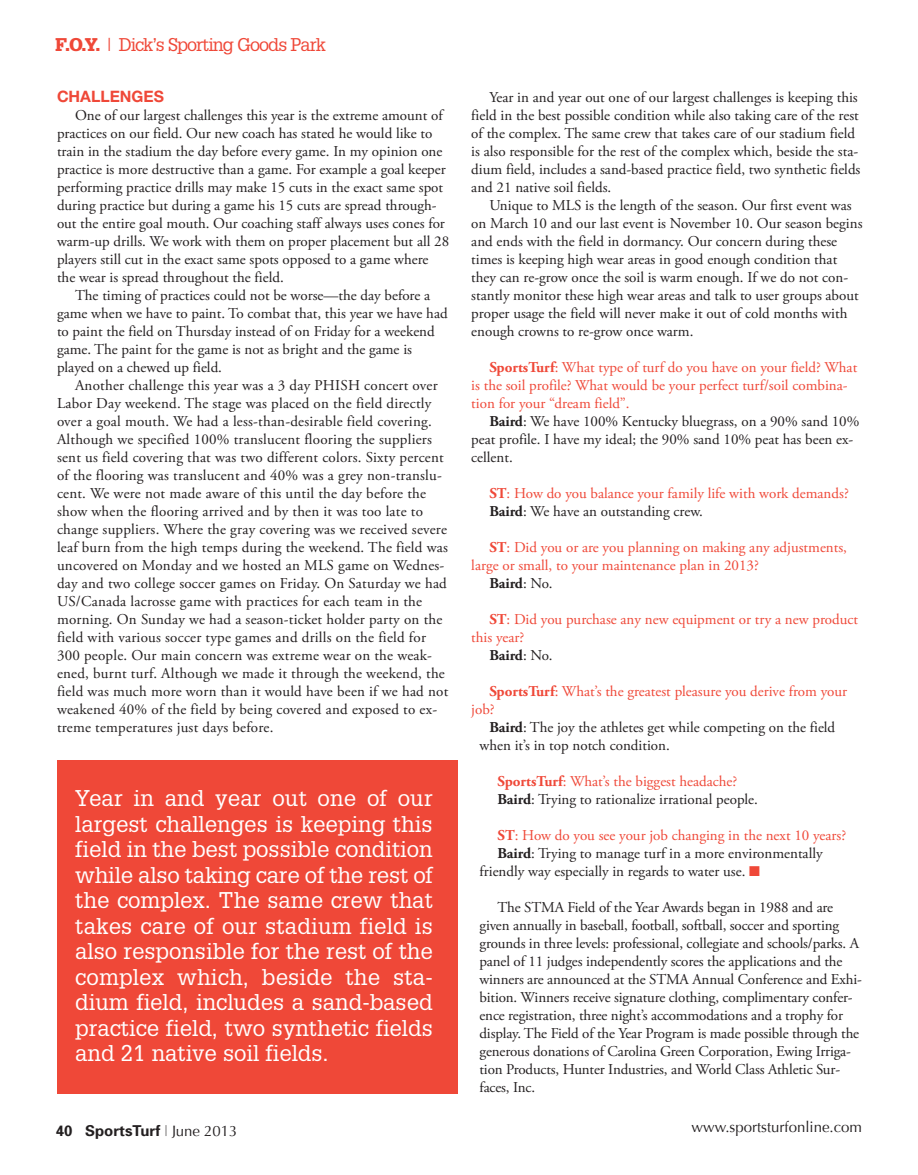
<style>
.page{position:relative;width:918px;height:1175px;background:#fff}
.page>*{position:absolute;margin:0;border:0;box-sizing:border-box;transform-origin:0 0}
.t1{font:22.2px/25.5px "Glypha";color:#fff;text-align:justify}
.t2{font:18px "Glypha";letter-spacing:-.05em;color:#ef4838}
.t3{font:700 15.75px "Helvetica Neue";color:#ef4838}
.t4{font:15px/18px "Adobe Garamond Pro";color:#231f20}
.t5{font:15px/18px "Adobe Garamond Pro";color:#ef4838}
.t6{font:15px "Optima";color:#231f20}
.t7{font:700 15px "Univers";color:#231f20}
.t8{font:700 15px "Adobe Garamond Pro";letter-spacing:-.005em;color:#231f20}
.s1{font-weight:900}
.s2{font-weight:700}
.s3{font-weight:700;color:#231f20}
.s4{color:#231f20}
.s5{font-weight:400}
.s6{font-weight:700;color:#ef4838}
.s7{color:#ef4838}
.s8{font-weight:100;font-stretch:ultra-condensed}
.s9{font-family:"Optima";font-weight:400}
</style>
<div class="page">
<div style="left:57px;top:760px;width:400px;height:333px;background:#ef4838"></div>
<p class="t2" style="left:55px;top:34px;width:272px"><span class="s1">F.O.Y.</span> | Dick’s Sporting Goods Park</p>
<p class="t3" style="left:57px;top:91px;width:108px">CHALLENGES</p>
<p class="t4" style="left:75px;top:108px;width:369px">One of our largest challenges this year is the extreme amount of</p>
<p class="t4" style="left:57px;top:126px;width:377px">practices on our field. Our new coach has stated he would like to</p>
<p class="t4" style="left:57px;top:144px;width:387px">train in the stadium the day before every game. In my opinion one</p>
<p class="t4" style="left:57px;top:162px;width:390px">practice is more destructive than a game. For example a goal keeper</p>
<p class="t4" style="left:57px;top:180px;width:388px">performing practice drills may make 15 cuts in the exact same spot</p>
<p class="t4" style="left:57px;top:198px;width:381px">during practice but during a game his 15 cuts are spread through-</p>
<p class="t4" style="left:57px;top:216px;width:389px">out the entire goal mouth. Our coaching staff always uses cones for</p>
<p class="t4" style="left:57px;top:234px;width:394px">warm-up drills. We work with them on proper placement but all 28</p>
<p class="t4" style="left:57px;top:252px;width:373px">players still cut in the exact same spots opposed to a game where</p>
<p class="t4" style="left:57px;top:270px;width:228px">the wear is spread throughout the field.</p>
<p class="t4" style="left:75px;top:288px;width:357px">The timing of practices could not be worse—the day before a</p>
<p class="t4" style="left:57px;top:306px;width:392px">game when we have to paint. To combat that, this year we have had</p>
<p class="t4" style="left:57px;top:324px;width:379px">to paint the field on Thursday instead of on Friday for a weekend</p>
<p class="t4" style="left:57px;top:342px;width:357px">game. The paint for the game is not as bright and the game is</p>
<p class="t4" style="left:57px;top:360px;width:167px">played on a chewed up field.</p>
<p class="t4" style="left:75px;top:378px;width:364px">Another challenge this year was a 3 day PHISH concert over</p>
<p class="t4" style="left:57px;top:396px;width:376px">Labor Day weekend. The stage was placed on the field directly</p>
<p class="t4" style="left:57px;top:414px;width:376px">over a goal mouth. We had a less-than-desirable field covering.</p>
<p class="t4" style="left:57px;top:432px;width:376px">Although we specified 100% translucent flooring the suppliers</p>
<p class="t4" style="left:57px;top:450px;width:388px">sent us field covering that was two different colors. Sixty percent</p>
<p class="t4" style="left:57px;top:468px;width:386px">of the flooring was translucent and 40% was a grey non-translu-</p>
<p class="t4" style="left:57px;top:486px;width:371px">cent. We were not made aware of this until the day before the</p>
<p class="t4" style="left:57px;top:504px;width:368px">show when the flooring arrived and by then it was too late to</p>
<p class="t4" style="left:57px;top:522px;width:391px">change suppliers. Where the gray covering was we received severe</p>
<p class="t4" style="left:57px;top:540px;width:392px">leaf burn from the high temps during the weekend. The field was</p>
<p class="t4" style="left:57px;top:558px;width:389px">uncovered on Monday and we hosted an MLS game on Wednes-</p>
<p class="t4" style="left:57px;top:576px;width:391px">day and two college soccer games on Friday. On Saturday we had</p>
<p class="t4" style="left:57px;top:594px;width:367px">US/Canada lacrosse game with practices for each team in the</p>
<p class="t4" style="left:57px;top:612px;width:387px">morning. On Sunday we had a season-ticket holder party on the</p>
<p class="t4" style="left:57px;top:630px;width:371px">field with various soccer type games and drills on the field for</p>
<p class="t4" style="left:57px;top:648px;width:377px">300 people. Our main concern was extreme wear on the weak-</p>
<p class="t4" style="left:57px;top:666px;width:389px">ened, burnt turf. Although we made it through the weekend, the</p>
<p class="t4" style="left:57px;top:684px;width:393px">field was much more worn than it would have been if we had not</p>
<p class="t4" style="left:57px;top:702px;width:382px">weakened 40% of the field by being covered and exposed to ex-</p>
<p class="t4" style="left:57px;top:720px;width:218px">treme temperatures just days before.</p>
<p class="t1" style="left:75px;top:786px;width:359px">Year in and year out one of our largest challenges is keeping this field in the best possible condition while also taking care of the rest of the complex. The same crew that takes care of our stadium field is also responsible for the rest of the complex which, beside the sta&shy;dium field, includes a sand-based practice field, two synthetic fields and 21 native soil fields.</p>
<p class="t4" style="left:489px;top:89px;width:370px">Year in and year out one of our largest challenges is keeping this</p>
<p class="t4" style="left:471px;top:107px;width:389px">field in the best possible condition while also taking care of the rest</p>
<p class="t4" style="left:471px;top:125px;width:385px">of the complex. The same crew that takes care of our stadium field</p>
<p class="t4" style="left:471px;top:143px;width:388px">is also responsible for the rest of the complex which, beside the sta-</p>
<p class="t4" style="left:471px;top:161px;width:391px">dium field, includes a sand-based practice field, two synthetic fields</p>
<p class="t4" style="left:471px;top:179px;width:142px">and 21 native soil fields.</p>
<p class="t4" style="left:489px;top:197px;width:364px">Unique to MLS is the length of the season. Our first event was</p>
<p class="t4" style="left:471px;top:215px;width:393px">on March 10 and our last event is November 10. Our season begins</p>
<p class="t4" style="left:471px;top:233px;width:367px">and ends with the field in dormancy. Our concern during these</p>
<p class="t4" style="left:471px;top:251px;width:368px">times is keeping high wear areas in good enough condition that</p>
<p class="t4" style="left:471px;top:269px;width:378px">they can re-grow once the soil is warm enough. If we do not con-</p>
<p class="t4" style="left:471px;top:287px;width:389px">stantly monitor these high wear areas and talk to user groups about</p>
<p class="t4" style="left:471px;top:305px;width:378px">proper usage the field will never make it out of cold months with</p>
<p class="t4" style="left:471px;top:323px;width:224px">enough crowns to re-grow once warm.</p>
<p class="t5" style="left:489px;top:359px;width:369px"><span class="s2">SportsTurf</span>: What type of turf do you have on your field? What</p>
<p class="t5" style="left:471px;top:377px;width:378px">is the soil profile? What would be your perfect turf/soil combina-</p>
<p class="t5" style="left:471px;top:395px;width:160px">tion for your “dream field”.</p>
<p class="t4" style="left:489px;top:413px;width:372px"><span class="s2">Baird</span>: We have 100% Kentucky bluegrass, on a 90% sand 10%</p>
<p class="t4" style="left:471px;top:431px;width:383px">peat profile. I have my ideal; the 90% sand 10% peat has been ex-</p>
<p class="t4" style="left:471px;top:449px;width:43px">cellent.</p>
<p class="t5" style="left:489px;top:485px;width:361px"><span class="s2">ST</span>: How do you balance your family life with work demands?<br><span class="s3">Baird</span><span class="s4">: We have an outstanding crew.</span></p>
<p class="t5" style="left:489px;top:539px;width:359px"><span class="s2">ST</span>: Did you or are you planning on making any adjustments,</p>
<p class="t5" style="left:471px;top:557px;width:289px">large or small, to your maintenance plan in 2013?</p>
<p class="t8" style="left:489px;top:577px;width:65px">Baird<span class="s5">: No.</span></p>
<p class="t5" style="left:489px;top:611px;width:370px"><span class="s2">ST</span>: Did you purchase any new equipment or try a new product</p>
<p class="t5" style="left:471px;top:629px;width:55px">this year?</p>
<p class="t8" style="left:489px;top:649px;width:65px">Baird<span class="s5">: No.</span></p>
<p class="t5" style="left:489px;top:683px;width:359px"><span class="s2">SportsTurf</span>: What’s the greatest pleasure you derive from your</p>
<p class="t5" style="left:471px;top:701px;width:25px">job?</p>
<p class="t4" style="left:489px;top:719px;width:347px"><span class="s2">Baird</span>: The joy the athletes get while competing on the field</p>
<p class="t4" style="left:479px;top:737px;width:192px">when it’s in top notch condition.</p>
<p class="t4" style="left:498px;top:773px;width:262px"><span class="s6">SportsTurf</span><span class="s7">: What’s the biggest headache?<br></span><span class="s2">Baird</span>: Trying to rationalize irrational people.</p>
<p class="t5" style="left:498px;top:827px;width:350px"><span class="s2">ST</span>: How do you see your job changing in the next 10 years?</p>
<p class="t4" style="left:498px;top:845px;width:327px"><span class="s2">Baird</span>: Trying to manage turf in a more environmentally</p>
<p class="t4" style="left:479px;top:863px;width:282px">friendly way especially in regards to water use. <span class="s7">■</span></p>
<p class="t4" style="left:480px;top:899px;width:384px;text-indent:18px">The STMA Field of the Year Awards began in 1988 and are given annually in baseball, football, softball, soccer and sporting grounds in three levels: professional, collegiate and schools/parks. A panel of 11 judges independently scores the applications and the winners are announced at the STMA Annual Conference and Exhi&shy;bition. Winners receive signature clothing, complimentary confer&shy;ence registration, three night’s accommodations and a trophy for display. The Field of the Year Program is made possible through the generous donations of Carolina Green Corporation, Ewing Irriga&shy;tion Products, Hunter Industries, and World Class Athletic Sur&shy;faces, Inc.</p>
<p class="t7" style="left:56px;top:1125px;width:183px">40 SportsTurf <span class="s8">|</span> <span class="s9">June 2013</span></p>
<p class="t6" style="left:691px;top:1118px;width:172px">www.sportsturfonline.com</p>
</div>
